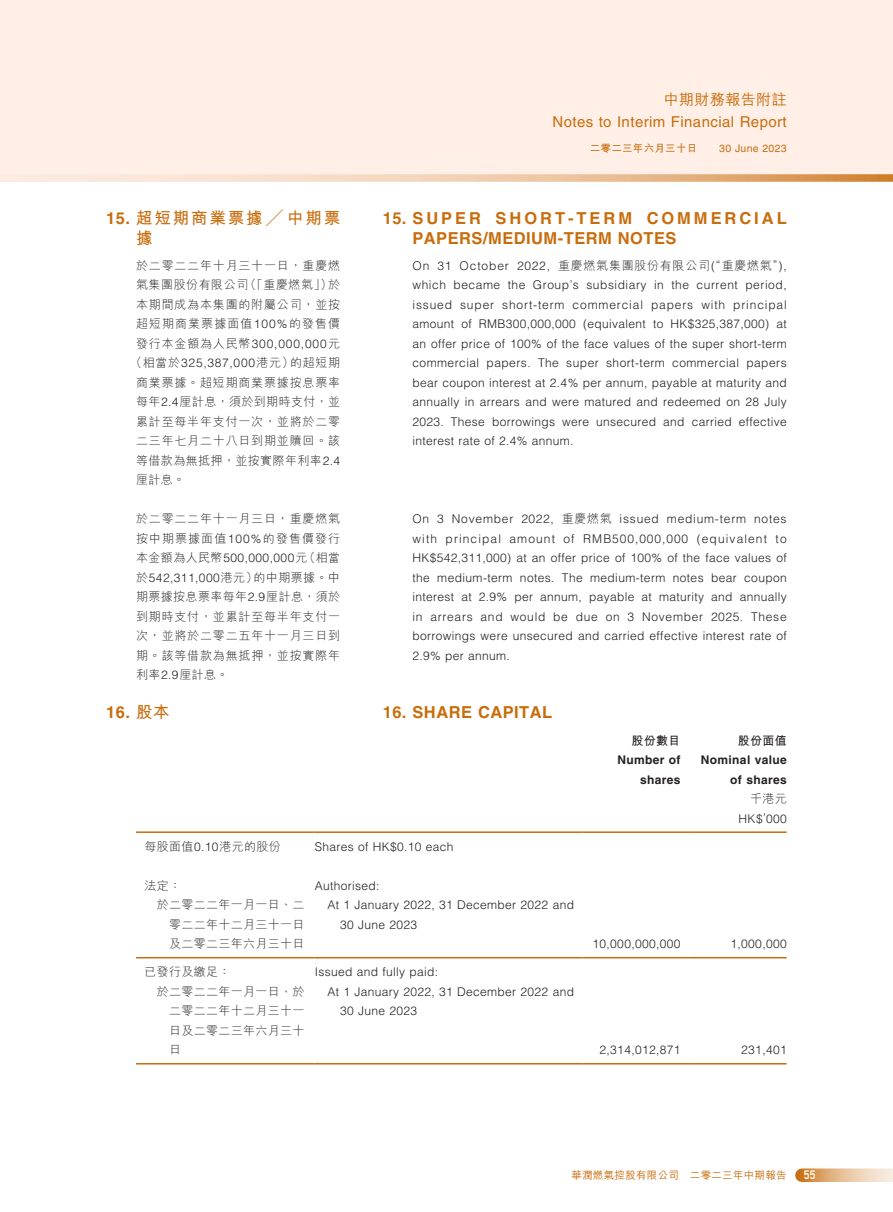
<style>
.page{position:relative;width:893px;height:1212px;background:#fff}
.page>*{position:absolute;margin:0;border:0;box-sizing:border-box;transform-origin:0 0}
.t1{font:700 16.5px/19.5px "Helvetica LT Std";letter-spacing:.18em;color:#c86d0d}
.t2{font:700 16.5px "Helvetica LT Std";letter-spacing:.03em;color:#c86d0d}
.t3{font:700 16.5px/19.5px "M Hei HK";letter-spacing:.11em;color:#c86d0d}
.t4{font:15px "Helvetica LT Std";letter-spacing:.03em;color:#c86d0d}
.t5{font:500 15px "M Hei HK";letter-spacing:.03em;color:#c86d0d}
.t6{font:300 12px/19.5px "Helvetica LT Std";letter-spacing:.03em;color:#231f20;text-align:justify}
.t7{font:300 12px/19.5px "M Hei HK";letter-spacing:.045em;color:#231f20;text-align:justify}
.t8{font:700 12px/19.5px "Helvetica LT Std";letter-spacing:.03em;color:#231f20;text-align:right}
.t9{font:300 12px "Helvetica LT Std";letter-spacing:.07em;color:#231f20}
.t10{font:700 12px "M Hei HK";letter-spacing:.03em;color:#231f20}
.t11{font:12px "DIN Mittelschrift Std";color:#fff}
.t12{font:500 10.5px "M Hei HK";letter-spacing:.03em;color:#c86d0d}
.t13{font:700 10.5px "M Hei HK";letter-spacing:.03em;color:#c86d0d}
.t14{font:10.5px "Helvetica LT Std";letter-spacing:.03em;color:#c86d0d}
.s1{font-family:"Helvetica LT Std"}
.s2{font-family:"M Hei HK"}
</style>
<div class="page">
<svg style="left:802px;top:1168px;width:91px;height:14px"></svg>
<div style="left:0;top:0;width:893px;height:182px;background:#ffefe7"></div>
<svg style="left:77px;top:174px;width:816px;height:8px;background:#eec7a5"></svg>
<hr style="left:136px;top:831px;width:179px;height:2px;background:#c86d0d">
<hr style="left:315px;top:831px;width:268px;height:2px;background:#c86d0d">
<hr style="left:583px;top:831px;width:106px;height:2px;background:#c86d0d">
<hr style="left:689px;top:831px;width:98px;height:2px;background:#c86d0d">
<hr style="left:136px;top:957px;width:179px;height:1px;background:#c86d0d">
<hr style="left:315px;top:957px;width:268px;height:1px;background:#c86d0d">
<hr style="left:583px;top:957px;width:106px;height:1px;background:#c86d0d">
<hr style="left:689px;top:957px;width:98px;height:1px;background:#c86d0d">
<hr style="left:136px;top:1063px;width:179px;height:1px;background:#c86d0d">
<hr style="left:315px;top:1063px;width:268px;height:1px;background:#c86d0d">
<hr style="left:583px;top:1063px;width:106px;height:1px;background:#c86d0d">
<hr style="left:689px;top:1063px;width:98px;height:1px;background:#c86d0d">
<p class="t5" style="left:664px;top:88px;width:124px">中期財務報告附註</p>
<p class="t4" style="left:552px;top:113px;width:236px">Notes to Interim Financial Report</p>
<h1 class="t3" style="left:136px;top:207px;width:206px;text-indent:-30px"><span class="s1">15.</span> 超短期商業票據╱中期票據</h1>
<p class="t7" style="left:136px;top:255px;width:206px">於二零二二年十月三十一日，重慶燃氣集團股份有限公司（「重慶燃氣」）於本期間成為本集團的附屬公司，並按超短期商業票據面值<span class="s1">100%</span>的發售價</p>
<p class="t9" style="left:136px;top:336px;width:206px"><span class="s2">發行本金額為人民幣</span>300,000,000<span class="s2">元</span></p>
<p class="t7" style="left:136px;top:353px;width:206px;text-indent:-6px">（相當於<span class="s1">325,387,000</span>港元）的超短期商業票據。超短期商業票據按息票率每年<span class="s1">2.4</span>厘計息，須於到期時支付，並累計至每半年支付一次，並將於二零二三年七月二十八日到期並贖回。該等借款為無抵押，並按實際年利率<span class="s1">2.4</span>厘計息。</p>
<p class="t7" style="left:136px;top:509px;width:206px">於二零二二年十一月三日，重慶燃氣按中期票據面值<span class="s1">100%</span>的發售價發行本金額為人民幣<span class="s1">500,000,000</span>元（相當於<span class="s1">542,311,000</span>港元）的中期票據。中期票據按息票率每年<span class="s1">2.9</span>厘計息，須於到期時支付，並累計至每半年支付一次，並將於二零二五年十一月三日到期。該等借款為無抵押，並按實際年利率<span class="s1">2.9</span>厘計息。</p>
<h1 class="t2" style="left:106px;top:702px;width:65px">16. <span class="s2">股本</span></h1>
<p class="t13" style="left:590px;top:141px;width:109px">二零二三年六月三十日</p>
<p class="t14" style="left:719px;top:142px;width:69px">30 June 2023</p>
<h1 class="t1" style="left:412px;top:209px;width:376px;text-indent:-30px">15. SUPER SHORT-TERM COMMERCIAL<br>PAPERS/MEDIUM-TERM NOTES</h1>
<p class="t6" style="left:412px;top:256px;width:376px">On 31 October 2022, <span class="s2">重慶燃氣集團股份有限公司</span>(“<span class="s2">重慶燃氣</span>”), which became the Group’s subsidiary in the current period, issued super short-term commercial papers with principal amount of RMB300,000,000 (equivalent to HK$325,387,000) at an offer price of 100% of the face values of the super short-term commercial papers. The super short-term commercial papers bear coupon interest at 2.4% per annum, payable at maturity and annually in arrears and were matured and redeemed on 28 July 2023. These borrowings were unsecured and carried effective interest rate of 2.4% annum.</p>
<p class="t6" style="left:412px;top:509px;width:376px">On 3 November 2022, <span class="s2">重慶燃氣</span> issued medium-term notes with principal amount of RMB500,000,000 (equivalent to HK$542,311,000) at an offer price of 100% of the face values of the medium-term notes. The medium-term notes bear coupon interest at 2.9% per annum, payable at maturity and annually in arrears and would be due on 3 November 2025. These borrowings were unsecured and carried effective interest rate of 2.9% per annum.</p>
<h1 class="t2" style="left:383px;top:702px;width:171px">16. SHARE CAPITAL</h1>
<p class="t10" style="left:631px;top:732px;width:51px">股份數目</p>
<p class="t10" style="left:738px;top:732px;width:51px">股份面值</p>
<p class="t8" style="left:617px;top:750px;width:65px">Number of shares</p>
<p class="t8" style="left:701px;top:750px;width:87px">Nominal value of shares</p>
<p class="t7" style="left:750px;top:789px;width:38px">千港元</p>
<p class="t6" style="left:739px;top:809px;width:50px">HK$’000</p>
<p class="t7" style="left:145px;top:836px;width:138px">每股面值<span class="s1">0.10</span>港元的股份</p>
<p class="t6" style="left:315px;top:837px;width:140px">Shares of HK$0.10 each</p>
<p class="t7" style="left:145px;top:875px;width:38px">法定：</p>
<p class="t6" style="left:315px;top:876px;width:66px">Authorised:</p>
<p class="t7" style="left:169px;top:895px;width:137px;text-indent:-12px">於二零二二年一月一日、二零二二年十二月三十一日及二零二三年六月三十日</p>
<p class="t6" style="left:340px;top:895px;width:235px;text-indent:-13px">At 1 January 2022, 31 December 2022 and<br>30 June 2023</p>
<p class="t7" style="left:145px;top:962px;width:88px">已發行及繳足：</p>
<p class="t6" style="left:315px;top:962px;width:125px">Issued and fully paid:</p>
<p class="t7" style="left:169px;top:981px;width:137px;text-indent:-12px">於二零二二年一月一日、於二零二二年十二月三十一日及二零二三年六月三十日</p>
<p class="t6" style="left:340px;top:982px;width:235px;text-indent:-13px">At 1 January 2022, 31 December 2022 and<br>30 June 2023</p>
<p class="t6" style="left:593px;top:934px;width:89px">10,000,000,000</p>
<p class="t6" style="left:731px;top:934px;width:58px">1,000,000</p>
<p class="t6" style="left:600px;top:1040px;width:82px">2,314,012,871</p>
<p class="t6" style="left:741px;top:1040px;width:47px">231,401</p>
<p class="t12" style="left:571px;top:1168px;width:217px">華潤燃氣控股有限公司 二零二三年中期報告</p>
<p class="t11" style="left:804px;top:1168px;width:13px">55</p>
</div>
